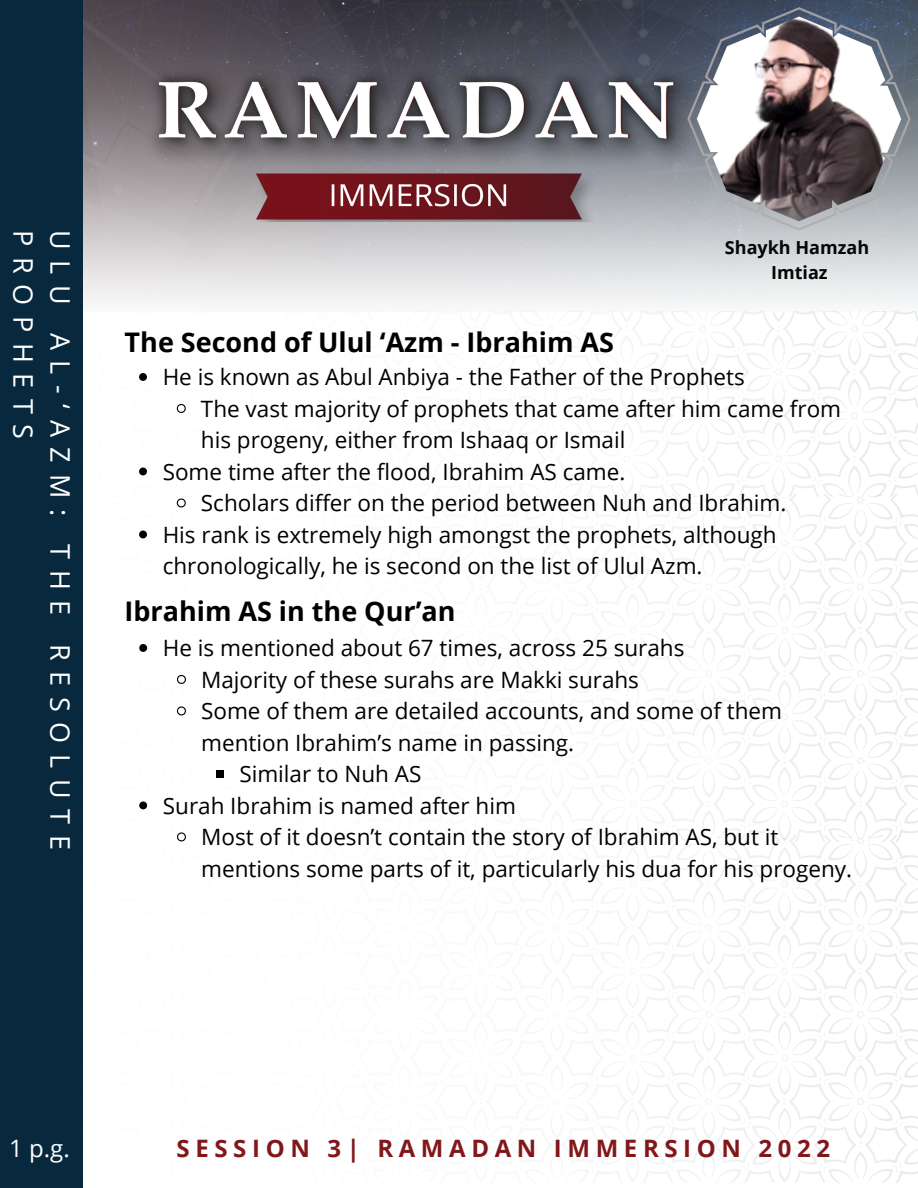
<style>
.page{position:relative;width:918px;height:1188px;background:#fff}
.page>*{position:absolute;margin:0;border:0;box-sizing:border-box;transform-origin:0 0}
.t1{font:700 27px "Open Sans";color:#000}
.t2{font:27px/37px "Open Sans";letter-spacing:.395em;color:#fff}
.t3{font:700 24px "Open Sans";letter-spacing:.235em;color:#82171a}
.t4{font:24px "Open Sans";color:#fff}
.t5{font:22.5px/31.5px "Open Sans";color:#000}
.t6{font:700 18px "Open Sans";color:#040606}
</style>
<div class="page">
<img style="left:83px;top:0;width:835px;height:312px">
<img style="left:562px;top:847px;width:356px;height:336px">
<img style="left:141px;top:502px;width:777px;height:345px">
<img style="left:141px;top:312px;width:777px;height:190px">
<img style="left:85px;top:63px;width:594px;height:158px">
<div style="left:0;top:0;width:83px;height:1188px;background:#08293d"></div>
<img style="left:679px;top:0;width:239px;height:241px">
<svg style="left:139px;top:373px;width:8px;height:8px"></svg>
<svg style="left:176px;top:403px;width:11px;height:11px"></svg>
<svg style="left:139px;top:468px;width:8px;height:7px"></svg>
<svg style="left:176px;top:498px;width:11px;height:10px"></svg>
<svg style="left:139px;top:531px;width:8px;height:7px"></svg>
<svg style="left:139px;top:644px;width:8px;height:8px"></svg>
<svg style="left:176px;top:674px;width:11px;height:11px"></svg>
<svg style="left:176px;top:706px;width:11px;height:10px"></svg>
<div style="left:216px;top:770px;width:8px;height:8px;background:#000"></div>
<svg style="left:139px;top:802px;width:8px;height:7px"></svg>
<svg style="left:176px;top:832px;width:11px;height:10px"></svg>
<p class="t2" style="left:80px;top:230px;width:621px;rotate:90deg">ULU AL-‘AZM: THE RESOLUTE<br>PROPHETS</p>
<p class="t1" style="left:125px;top:323px;width:491px">The Second of Ulul ‘Azm - Ibrahim AS</p>
<p class="t6" style="left:725px;top:235px;width:146px">Shaykh Hamzah</p>
<p class="t6" style="left:771px;top:259px;width:58px">Imtiaz</p>
<p class="t5" style="left:163px;top:361px;width:584px">He is known as Abul Anbiya - the Father of the Prophets</p>
<p class="t5" style="left:201px;top:392px;width:642px">The vast majority of prophets that came after him came from his progeny, either from Ishaaq or Ismail</p>
<p class="t5" style="left:163px;top:455px;width:464px">Some time after the flood, Ibrahim AS came.</p>
<p class="t5" style="left:201px;top:487px;width:587px">Scholars differ on the period between Nuh and Ibrahim.</p>
<p class="t5" style="left:163px;top:518px;width:615px">His rank is extremely high amongst the prophets, although chronologically, he is second on the list of Ulul Azm.</p>
<p class="t1" style="left:124px;top:592px;width:333px">Ibrahim AS in the Qur’an</p>
<p class="t5" style="left:163px;top:632px;width:523px">He is mentioned about 67 times, across 25 surahs</p>
<p class="t5" style="left:201px;top:663px;width:439px">Majority of these surahs are Makki surahs</p>
<p class="t5" style="left:201px;top:695px;width:582px">Some of them are detailed accounts, and some of them mention Ibrahim’s name in passing.</p>
<p class="t5" style="left:239px;top:758px;width:184px">Similar to Nuh AS</p>
<p class="t5" style="left:163px;top:789px;width:355px">Surah Ibrahim is named after him</p>
<p class="t5" style="left:201px;top:821px;width:652px">Most of it doesn’t contain the story of Ibrahim AS, but it mentions some parts of it, particularly his dua for his progeny.</p>
<p class="t4" style="left:16px;top:1127px;width:62px">1 p.g.</p>
<p class="t4" style="left:9px;top:1131px;width:62px">1 p.g.</p>
<p class="t3" style="left:177px;top:1131px;width:655px">SESSION 3| RAMADAN IMMERSION 2022</p>
</div>
